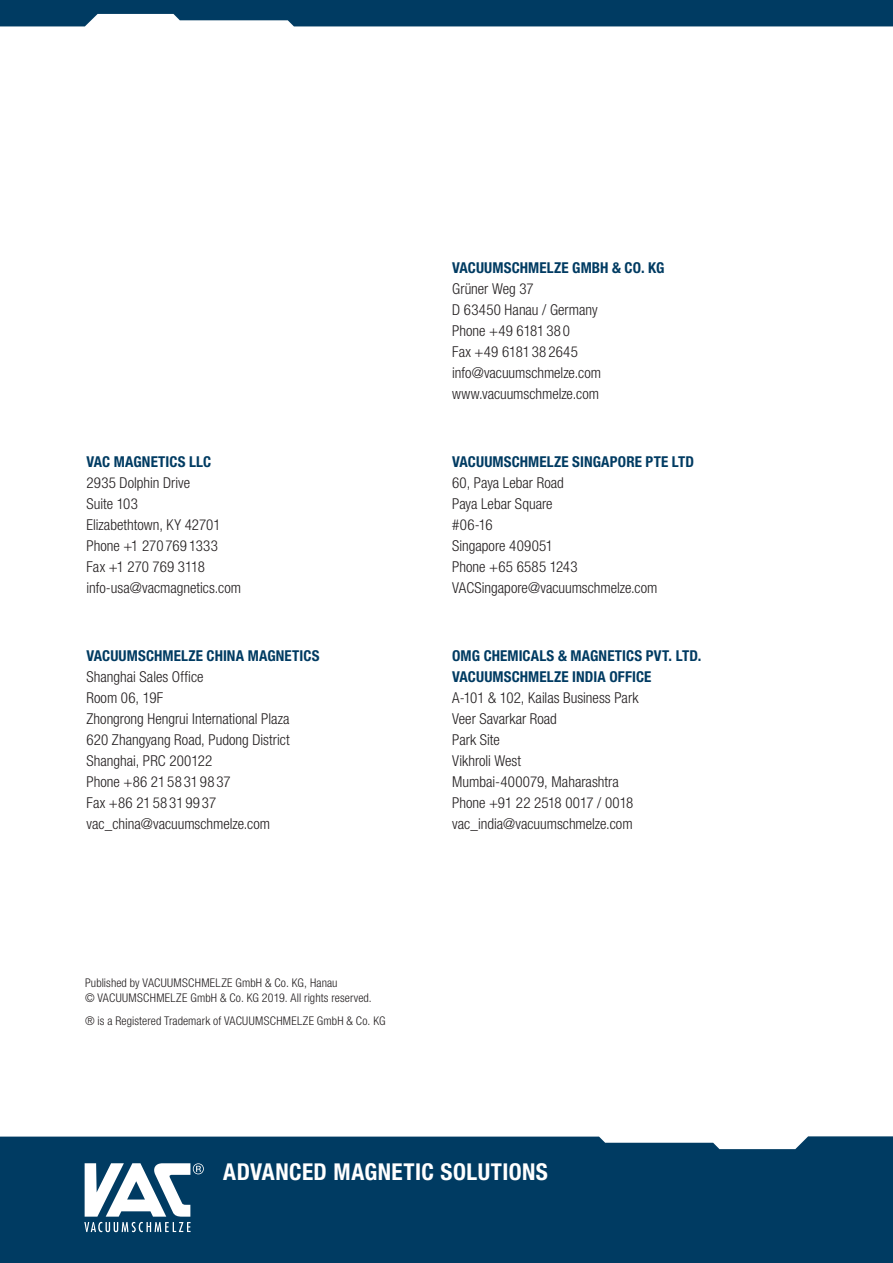
<style>
.page{position:relative;width:893px;height:1263px;background:#fff}
.page>*{position:absolute;margin:0;border:0;box-sizing:border-box;transform-origin:0 0}
.t1{font:700 condensed 23.25px "Helvetica Neue LT Pro";letter-spacing:.02em;color:#fff}
.t2{font:300 condensed 15px/21px "Helvetica Neue LT Pro";color:#231f20}
.t3{font:700 condensed 15px/21px "Helvetica Neue LT Pro";letter-spacing:.005em;color:#003b62}
.t4{font:300 condensed 12px/15px "Helvetica Neue LT Pro";letter-spacing:.01em;color:#231f20}
</style>
<div class="page">
<div style="left:0;top:1163px;width:893px;height:100px;background:#003b62"></div>
<svg style="left:0;top:1136px;width:893px;height:96px"></svg>
<svg style="left:0;top:0;width:893px;height:26px;background:#12496d"></svg>
<p class="t3" style="left:86px;top:451px;width:126px">VAC MAGNETICS LLC</p>
<p class="t2" style="left:86px;top:472px;width:156px">2935 Dolphin Drive<br>Suite 103<br>Elizabethtown, KY 42701<br>Phone +1 270 769 1333<br>Fax +1 270 769 3118 info-usa@vacmagnetics.com</p>
<p class="t3" style="left:86px;top:645px;width:234px">VACUUMSCHMELZE CHINA MAGNETICS</p>
<p class="t2" style="left:87px;top:666px;width:205px">Shanghai Sales Office<br>Room 06, 19F<br>Zhongrong Hengrui International Plaza<br>620 Zhangyang Road, Pudong District<br>Shanghai, PRC 200122<br>Phone +86 21 58 31 98 37<br>Fax +86 2158319937 vac_china@vacuumschmelze.com</p>
<p class="t4" style="left:85px;top:975px;width:288px">Published by VACUUMSCHMELZE GmbH &amp; Co. KG, Hanau<br>© VACUUMSCHMELZE GmbH &amp; Co. KG 2019. All rights reserved.</p>
<p class="t4" style="left:85px;top:1013px;width:302px">® is a Registered Trademark of VACUUMSCHMELZE GmbH &amp; Co. KG</p>
<p class="t3" style="left:452px;top:258px;width:214px">VACUUMSCHMELZE GMBH &amp; CO. KG</p>
<p class="t2" style="left:452px;top:279px;width:150px">Grüner Weg 37<br>D 63450 Hanau / Germany<br>Phone +49 6181 38 0<br>Fax +49 6181382645 info@vacuumschmelze.com www.vacuumschmelze.com</p>
<p class="t3" style="left:452px;top:451px;width:243px">VACUUMSCHMELZE SI NGAPORE PTE LTD</p>
<p class="t2" style="left:452px;top:472px;width:207px">60, Paya Lebar Road<br>Paya Lebar Square<br>#06-16<br>Singapore 409051<br>Phone +65 6585 1243<br>VACSingapore@vacuumschmelze.com</p>
<p class="t3" style="left:452px;top:645px;width:251px">OMG CHEMICALS &amp; MAGNETICS PVT. LTD.<br>VACUUMSCHMELZE INDIA OFFICE</p>
<p class="t2" style="left:452px;top:687px;width:188px">A-101 &amp; 102, Kailas Business Park<br>Veer Savarkar Road<br>Park Site<br>Vikhroli West<br>Mumbai-400079, Maharashtra<br>Phone +91 22 2518 0017 / 0018 vac_india@vacuumschmelze.com</p>
<h1 class="t1" style="left:223px;top:1157px;width:14px">ADVAN</h1>
<h1 class="t1" style="left:289px;top:1157px;width:76px">CED MAGNE</h1>
<h1 class="t1" style="left:403px;top:1157px;width:119px">TIC SOLUTIONS</h1>
</div>
